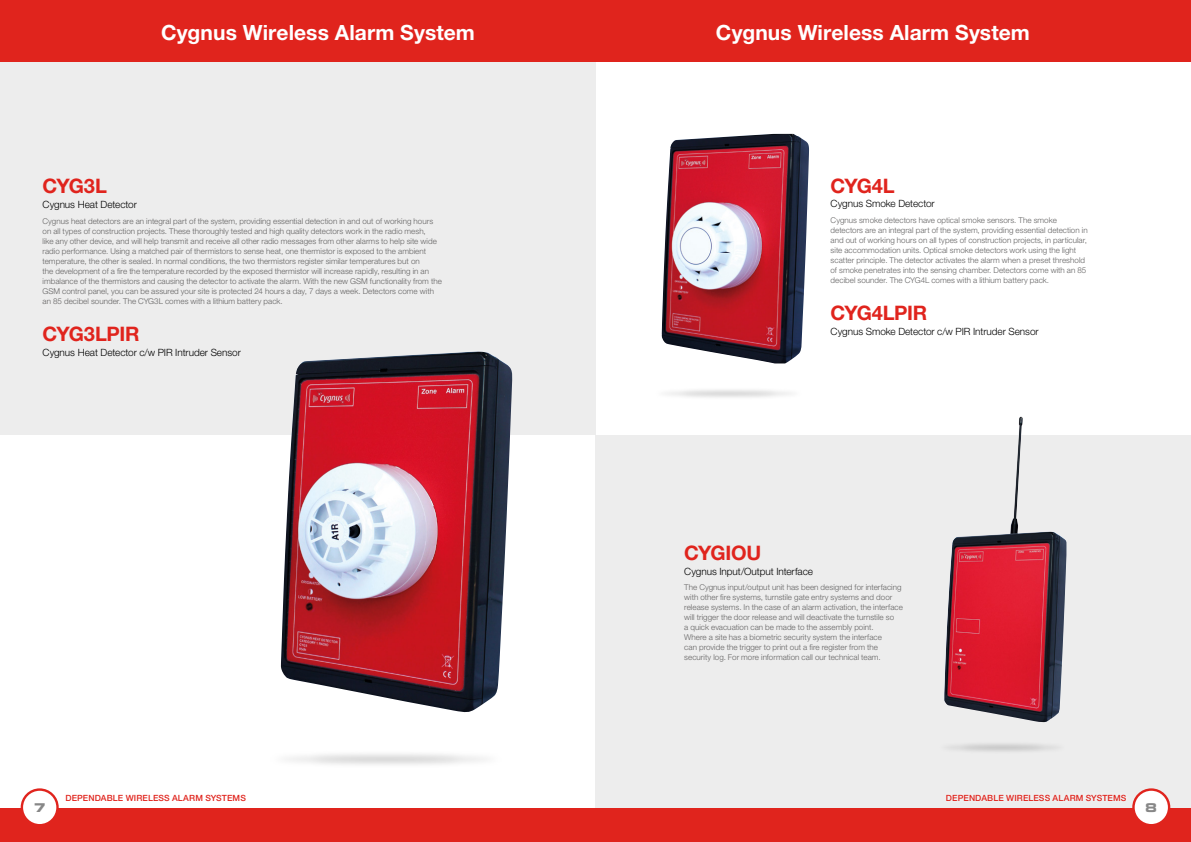
<style>
.page{position:relative;width:1191px;height:842px;background:#fff}
.page>*{position:absolute;margin:0;border:0;box-sizing:border-box;transform-origin:0 0}
.t1{font:700 21px "Helvetica Neue LT Pro";letter-spacing:.005em;color:#fff}
.t2{font:700 20px "Helvetica Neue LT Pro";letter-spacing:-.02em;color:#e0241d}
.t3{font:700 expanded 13.1px "Microgramma DOT";color:#878787}
.t4{font:300 10px "Helvetica Neue LT Pro";letter-spacing:-.005em;color:#000}
.t5{font:500 8.6px "Helvetica Neue LT Pro";letter-spacing:.015em;color:#e0241d}
.t6{font:300 8px/10px "Helvetica Neue LT Pro";letter-spacing:.005em;color:#646363}
</style>
<div class="page">
<div style="left:595px;top:0;width:596px;height:62px;background:#e0241d"></div>
<div style="left:0;top:0;width:595px;height:62px;background:#e0241d"></div>
<div style="left:0;top:62px;width:595px;height:373px;background:#ededed"></div>
<div style="left:595px;top:435px;width:596px;height:373px;background:#ededed"></div>
<img style="left:281px;top:351px;width:231px;height:362px">
<img style="left:661px;top:134px;width:148px;height:229px">
<img style="left:944px;top:417px;width:122px;height:305px">
<div style="left:0;top:808px;width:595px;height:34px;background:#e0241d"></div>
<div style="left:595px;top:808px;width:596px;height:34px;background:#e0241d"></div>
<div style="left:1133px;top:789px;width:36px;height:36px;background:#fff;border-radius:50%"></div>
<div style="left:1132px;top:788px;width:38px;height:38px;border:2px solid #e0241d;border-radius:50%"></div>
<div style="left:22px;top:789px;width:36px;height:36px;background:#fff;border-radius:50%"></div>
<div style="left:21px;top:788px;width:38px;height:38px;border:2px solid #e0241d;border-radius:50%"></div>
<h1 class="t1" style="left:161px;top:19px;width:315px">Cygnus Wireless Alarm System</h1>
<h1 class="t1" style="left:716px;top:19px;width:315px">Cygnus Wireless Alarm System</h1>
<h2 class="t2" style="left:43px;top:174px;width:66px">CYG3L</h2>
<p class="t4" style="left:43px;top:198px;width:96px">Cygnus Heat Detector</p>
<p class="t6" style="left:43px;top:216px;width:401px">Cygnus heat detectors are an integral part of the system, providing essential detection in and out of working hours on all types of construction projects. These thoroughly tested and high quality detectors work in the radio mesh,<br>like any other device, and will help transmit and receive all other radio messages from other alarms to help site wide radio performance. Using a matched pair of thermistors to sense heat, one thermistor is exposed to the ambient temperature, the other is sealed. In normal conditions, the two thermistors register similar temperatures but on<br>the development of a fire the temperature recorded by the exposed thermistor will increase rapidly, resulting in an imbalance of the thermistors and causing the detector to activate the alarm. With the new GSM functionality from the GSM control panel, you can be assured your site is protected 24 hours a day, 7 days a week. Detectors come with an 85 decibel sounder. The CYG3L comes with a lithium battery pack.</p>
<h2 class="t2" style="left:43px;top:321px;width:98px">CYG3LPIR</h2>
<p class="t4" style="left:43px;top:346px;width:200px">Cygnus Heat Detector c/w PIR Intruder Sensor</p>
<h2 class="t2" style="left:830px;top:173px;width:66px">CYG4L</h2>
<p class="t4" style="left:830px;top:198px;width:106px">Cygnus Smoke Detector</p>
<p class="t6" style="left:830px;top:215px;width:258px">Cygnus smoke detectors have optical smoke sensors. The smoke detectors are an integral part of the system, providing essential detection in and out of working hours on all types of construction projects, in particular, site accommodation units. Optical smoke detectors work using the light scatter principle. The detector activates the alarm when a preset threshold of smoke penetrates into the sensing chamber. Detectors come with an 85 decibel sounder. The CYG4L comes with a lithium battery pack.</p>
<h2 class="t2" style="left:830px;top:301px;width:98px">CYG4LPIR</h2>
<p class="t4" style="left:830px;top:325px;width:210px">Cygnus Smoke Detector c/w PIR Intruder Sensor</p>
<h2 class="t2" style="left:684px;top:540px;width:79px">CYGIOU</h2>
<p class="t4" style="left:684px;top:565px;width:130px">Cygnus Input/Output Interface</p>
<p class="t6" style="left:684px;top:582px;width:220px">The Cygnus input/output unit has been designed for interfacing with other fire systems, turnstile gate entry systems and door release systems. In the case of an alarm activation, the interface will trigger the door release and will deactivate the turnstile so<br>a quick evacuation can be made to the assembly point.<br>Where a site has a biometric security system the interface<br>can provide the trigger to print out a fire register from the security log. For more information call our technical team.</p>
<p class="t5" style="left:65px;top:792px;width:182px">DEPENDABLE WIRELESS ALARM SYSTEMS</p>
<p class="t5" style="left:946px;top:792px;width:182px">DEPENDABLE WIRELESS ALARM SYSTEMS</p>
<h3 class="t3" style="left:34px;top:799px;width:13px">7</h3>
<h3 class="t3" style="left:1145px;top:799px;width:13px">8</h3>
</div>
